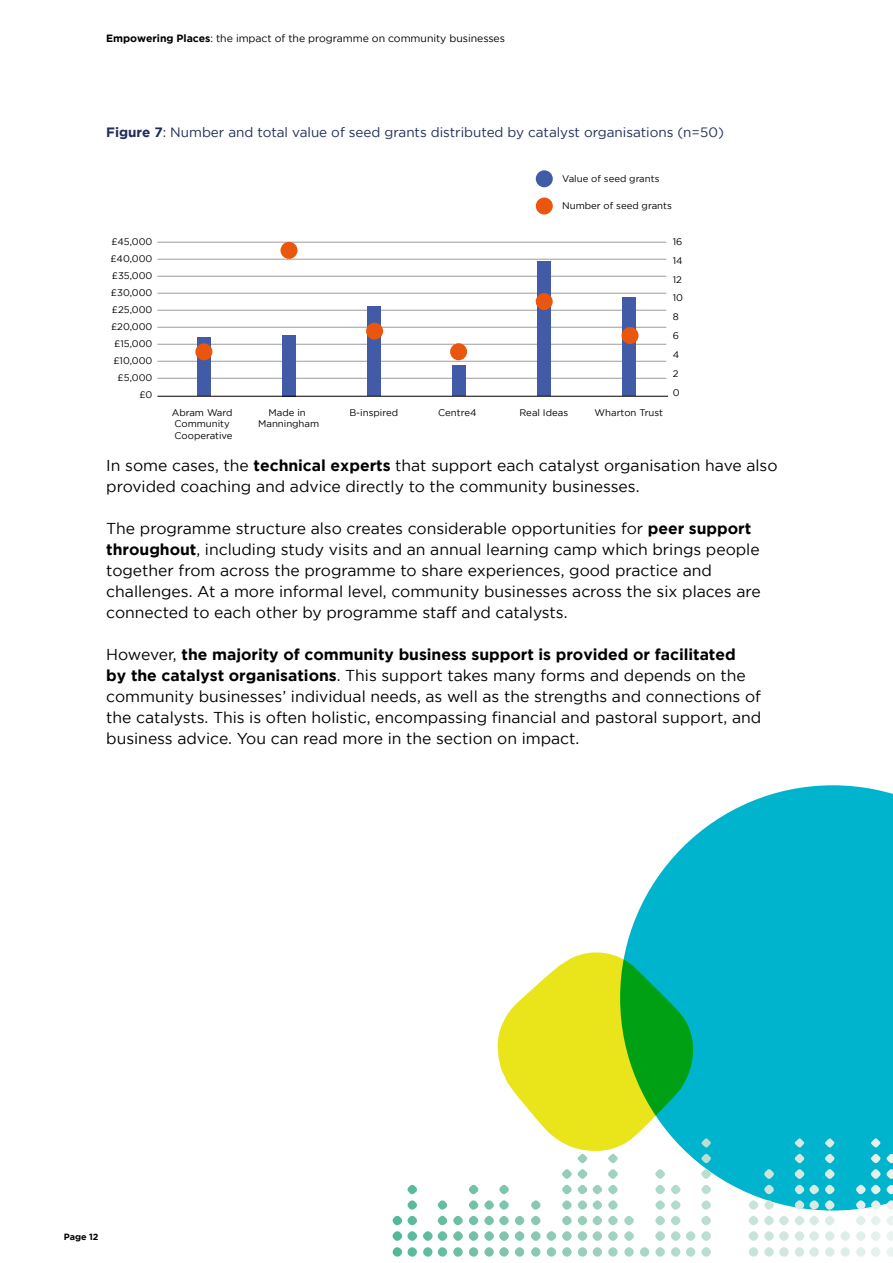
<style>
.page{position:relative;width:893px;height:1263px;background:#fff}
.page>*{position:absolute;margin:0;border:0;box-sizing:border-box;transform-origin:0 0}
.t1{font:15.75px/21px "Gotham";color:#000}
.t2{font:13.5px "Gotham";color:#212b59}
.t3{font:10.5px "Gotham";letter-spacing:-.005em;color:#000}
.t4{font:9.6px/11.6px "Gotham";color:#000;text-align:center}
.t5{font:700 9px "Gotham";letter-spacing:-.005em;color:#000}
.s1{font-weight:700}
</style>
<div class="page">
<hr style="left:157px;top:378px;width:509px;height:1px;background:#9d9d9c">
<hr style="left:157px;top:361px;width:509px;height:1px;background:#9d9d9c">
<hr style="left:157px;top:344px;width:509px;height:1px;background:#9d9d9c">
<hr style="left:157px;top:327px;width:509px;height:1px;background:#9d9d9c">
<hr style="left:157px;top:310px;width:509px;height:1px;background:#9d9d9c">
<hr style="left:157px;top:293px;width:509px;height:1px;background:#9d9d9c">
<hr style="left:157px;top:276px;width:509px;height:1px;background:#9d9d9c">
<hr style="left:157px;top:259px;width:509px;height:1px;background:#9d9d9c">
<hr style="left:157px;top:242px;width:509px;height:1px;background:#9d9d9c">
<div style="left:197px;top:337px;width:14px;height:59px;background:#425ba6"></div>
<div style="left:282px;top:335px;width:14px;height:61px;background:#425ba6"></div>
<div style="left:367px;top:306px;width:14px;height:90px;background:#425ba6"></div>
<div style="left:452px;top:365px;width:14px;height:31px;background:#425ba6"></div>
<div style="left:537px;top:262px;width:14px;height:134px;background:#425ba6"></div>
<div style="left:622px;top:297px;width:14px;height:99px;background:#425ba6"></div>
<div style="left:536px;top:170px;width:17px;height:17px;background:#425ba6;border-radius:50%"></div>
<div style="left:536px;top:197px;width:17px;height:18px;background:#ea560d;border-radius:50%"></div>
<div style="left:195px;top:343px;width:17px;height:17px;background:#ea560d;border-radius:50%"></div>
<div style="left:280px;top:242px;width:17px;height:17px;background:#ea560d;border-radius:50%"></div>
<div style="left:366px;top:323px;width:17px;height:17px;background:#ea560d;border-radius:50%"></div>
<div style="left:450px;top:343px;width:17px;height:17px;background:#ea560d;border-radius:50%"></div>
<div style="left:536px;top:293px;width:17px;height:17px;background:#ea560d;border-radius:50%"></div>
<div style="left:621px;top:327px;width:17px;height:17px;background:#ea560d;border-radius:50%"></div>
<hr style="left:157px;top:396px;width:511px;height:1px;background:#000">
<svg style="left:625px;top:785px;width:268px;height:425px;fill:#00b4cd"></svg>
<svg style="left:497px;top:949px;width:396px;height:214px;background:#58c798"></svg>
<p class="t3" style="left:106px;top:32px;width:400px"><span class="s1">Empowering Places</span>: the impact of the programme on community businesses</p>
<p class="t2" style="left:106px;top:125px;width:619px"><span class="s1">Figure 7</span>: Number and total value of seed grants distributed by catalyst organisations (n=50)</p>
<p class="t4" style="left:562px;top:172px;width:99px">Value of seed grants</p>
<p class="t4" style="left:111px;top:236px;width:43px">£45,000</p>
<p class="t4" style="left:111px;top:253px;width:43px">£40,000</p>
<p class="t4" style="left:112px;top:270px;width:42px">£35,000</p>
<p class="t4" style="left:111px;top:287px;width:43px">£30,000</p>
<p class="t4" style="left:112px;top:304px;width:42px">£25,000</p>
<p class="t4" style="left:111px;top:321px;width:43px">£20,000</p>
<p class="t4" style="left:113px;top:335px;width:41px;line-height:17px">£15,000 £10,000 £5,000</p>
<p class="t4" style="left:139px;top:389px;width:15px">£0</p>
<p class="t4" style="left:172px;top:406px;width:62px;text-align:left">Abram Ward<br>Community<br>Cooperative</p>
<p class="t4" style="left:258px;top:406px;width:63px">Made in<br>Manningham</p>
<p class="t4" style="left:349px;top:406px;width:50px">B-inspired</p>
<p class="t4" style="left:562px;top:200px;width:111px">Number of seed grants</p>
<p class="t4" style="left:673px;top:235px;width:11px">16</p>
<p class="t4" style="left:673px;top:254px;width:11px">14</p>
<p class="t4" style="left:673px;top:273px;width:11px">12</p>
<p class="t4" style="left:673px;top:292px;width:12px">10</p>
<p class="t4" style="left:673px;top:311px;width:8px">8</p>
<p class="t4" style="left:673px;top:326px;width:8px;line-height:18.9px;text-align:justify">6<br>4<br>2</p>
<p class="t4" style="left:438px;top:406px;width:40px">Centre4</p>
<p class="t4" style="left:519px;top:406px;width:50px">Real Ideas</p>
<p class="t4" style="left:595px;top:406px;width:70px">Wharton Trust</p>
<p class="t4" style="left:673px;top:386px;width:8px">0</p>
<p class="t1" style="left:106px;top:455px;width:673px">In some cases, the <span class="s1">technical experts</span> that support each catalyst organisation have also provided coaching and advice directly to the community businesses.</p>
<p class="t1" style="left:106px;top:518px;width:656px">The programme structure also creates considerable opportunities for <span class="s1">peer support throughout</span>, including study visits and an annual learning camp which brings people together from across the programme to share experiences, good practice and challenges. At a more informal level, community businesses across the six places are connected to each other by programme staff and catalysts.</p>
<p class="t1" style="left:106px;top:644px;width:656px">However, <span class="s1">the majority of community business support is provided or facilitated<br>by the catalyst organisations</span>. This support takes many forms and depends on the community businesses’ individual needs, as well as the strengths and connections of the catalysts. This is often holistic, encompassing financial and pastoral support, and business advice. You can read more in the section on impact.</p>
<p class="t5" style="left:64px;top:1231px;width:36px">Page 12</p>
</div>
